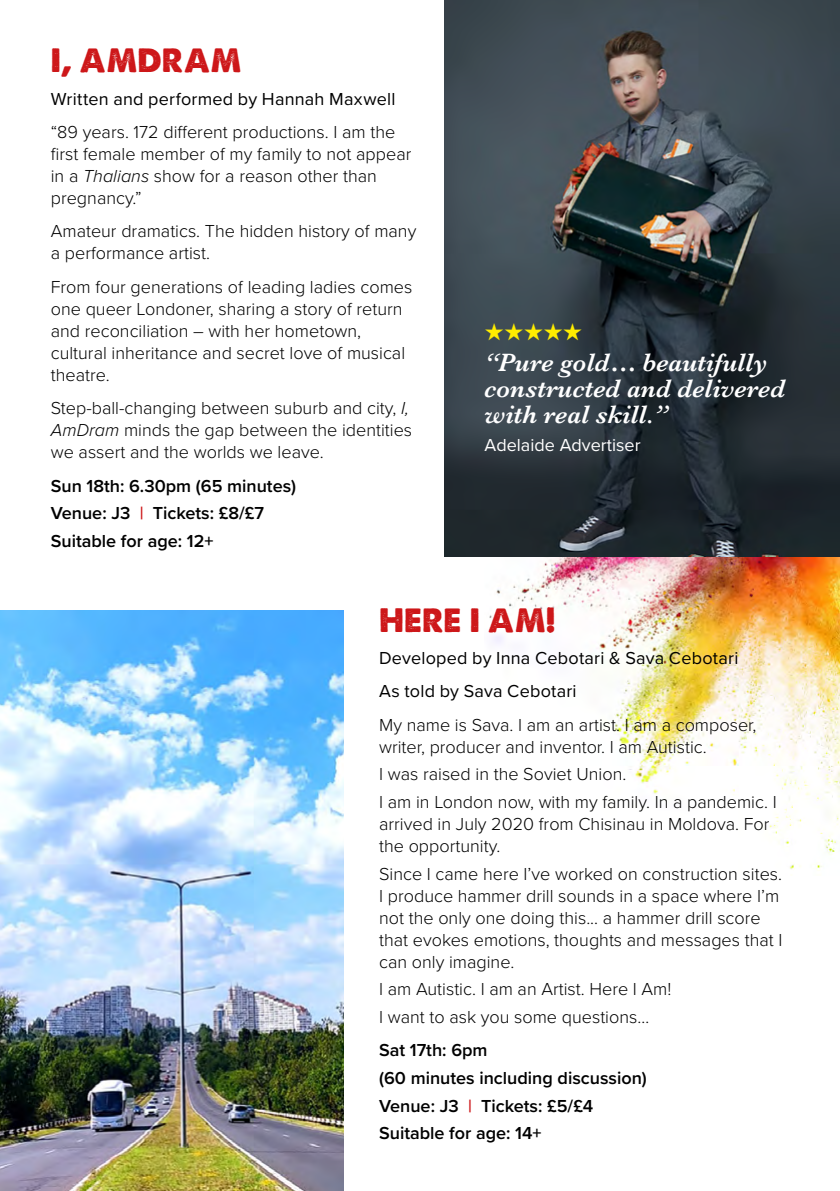
<style>
.page{position:relative;width:840px;height:1191px;background:#fff}
.page>*{position:absolute;margin:0;border:0;box-sizing:border-box;transform-origin:0 0}
.t1{font:32px "A Loveof Thunder";color:#cd1719}
.t2{font:italic 600 26px/26px "Baskerville";color:#fff}
.t3{font:24px "Zapf Dingbats ITC";color:#ffed00}
.t4{font:300 18px/22px "Proxima Nova";color:#000}
.t5{font:600 18px/27.6px "Proxima Nova";color:#000}
.t6{font:18px/33.4px "Proxima Nova";letter-spacing:.01em;color:#000}
.t7{font:18px "Proxima Nova";color:#fff}
.s1{font-style:italic}
.s2{color:#cd1719}
</style>
<div class="page">
<img style="left:484px;top:556px;width:355px;height:313px">
<img style="left:444px;top:0;width:395px;height:556px">
<img style="left:0;top:610px;width:344px;height:581px">
<h1 class="t1" style="left:51px;top:41px;width:192px">I, AMDRAM</h1>
<p class="t6" style="left:51px;top:81px;width:346px">Written and performed by Hannah Maxwell</p>
<p class="t4" style="left:51px;top:120px;width:362px">“89 years. 172 different productions. I am the first female member of my family to not appear in a <span class="s1">Thalians</span> show for a reason other than pregnancy.”</p>
<p class="t4" style="left:51px;top:219px;width:367px">Amateur dramatics. The hidden history of many a performance artist.</p>
<p class="t4" style="left:51px;top:275px;width:363px">From four generations of leading ladies comes one queer Londoner, sharing a story of return and reconciliation – with her hometown, cultural inheritance and secret love of musical theatre.</p>
<p class="t4" style="left:51px;top:396px;width:363px">Step-ball-changing between suburb and city, <span class="s1">I,<br>AmDram</span> minds the gap between the identities we assert and the worlds we leave.</p>
<p class="t5" style="left:51px;top:471px;width:247px">Sun 18th: 6.30pm (65 minutes)<br>Venue: J3 <span class="s2">|</span> Tickets: £8/£7<br>Suitable for age: 12+</p>
<h3 class="t3" style="left:484px;top:320px;width:99px">★★★★★</h3>
<h2 class="t2" style="left:484px;top:350px;width:302px">“Pure gold… beautifully constructed and delivered with real skill.”</h2>
<p class="t7" style="left:484px;top:431px;width:157px">Adelaide Advertiser</p>
<h1 class="t1" style="left:379px;top:600px;width:178px">HERE I AM!</h1>
<p class="t6" style="left:379px;top:640px;width:360px">Developed by Inna Cebotari &amp; Sava Cebotari<br>As told by Sava Cebotari</p>
<p class="t4" style="left:379px;top:712px;width:378px">My name is Sava. I am an artist. I am a composer, writer, producer and inventor. I am Autistic.</p>
<p class="t4" style="left:379px;top:759px;width:399px;line-height:27.6px">I was raised in the Soviet Union.<br>I am in London now, with my family. In a pandemic. I</p>
<p class="t4" style="left:379px;top:812px;width:391px">arrived in July 2020 from Chisinau in Moldova. For the opportunity.</p>
<p class="t4" style="left:379px;top:861px;width:404px">Since I came here I’ve worked on construction sites.<br>I produce hammer drill sounds in a space where I’m not the only one doing this... a hammer drill score that evokes emotions, thoughts and messages that I can only imagine.</p>
<p class="t4" style="left:379px;top:974px;width:293px;line-height:27.6px">I am Autistic. I am an Artist. Here I Am!<br>I want to ask you some questions…</p>
<p class="t5" style="left:379px;top:1036px;width:269px">Sat 17th: 6pm<br>(60 minutes including discussion)<br>Venue: J3 <span class="s2">|</span> Tickets: £5/£4<br>Suitable for age: 14+</p>
</div>
